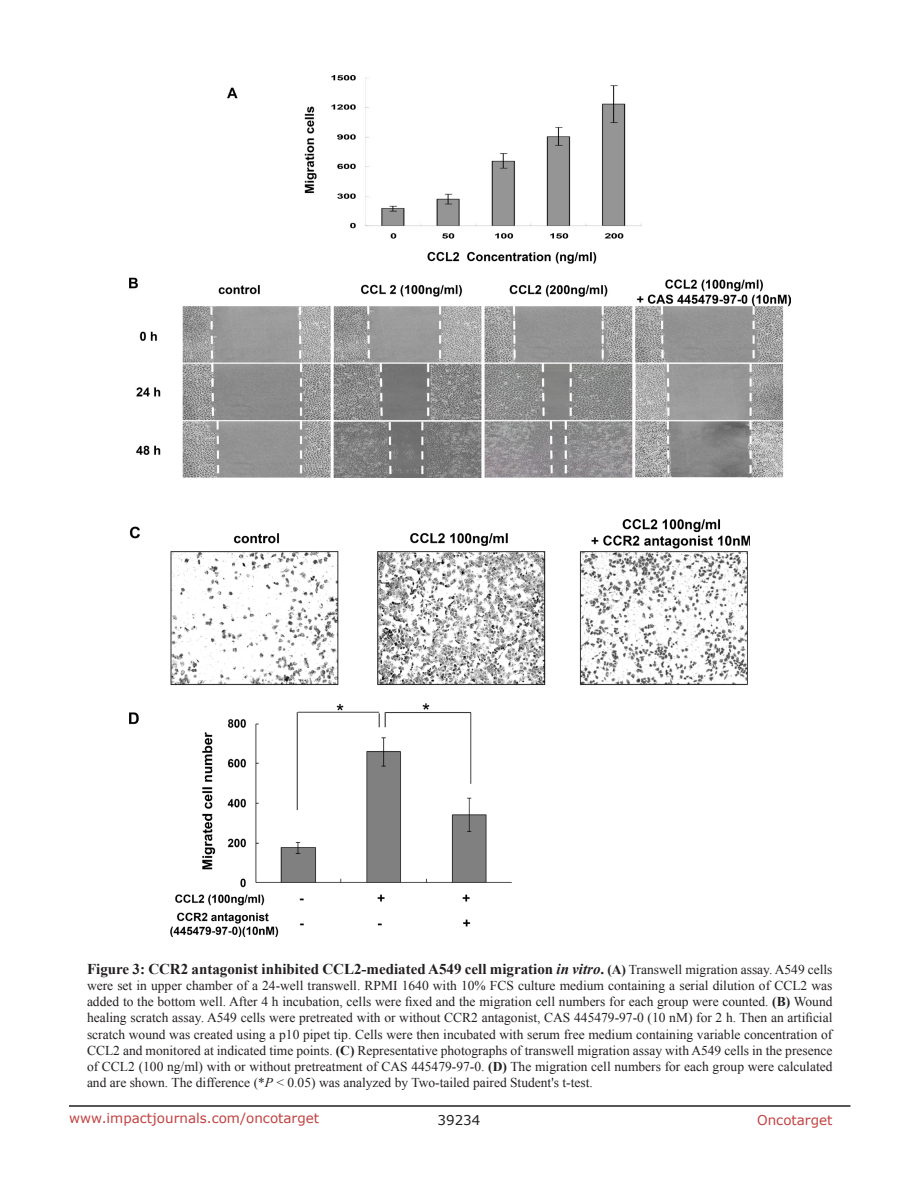
<style>
.page{position:relative;width:918px;height:1188px;background:#fff}
.page>*{position:absolute;margin:0;border:0;box-sizing:border-box;transform-origin:0 0}
.figuretext{font:700 15px "Times New Roman";color:#231f20}
.figuretext-2{font:13.5px/16.2px "Times New Roman";color:#231f20;text-align:justify}
.t1{font:13.5px "Verdana";color:#c24141}
.t2{font:13.5px "Verdana";color:#231f20}
.s1{font-style:italic}
.s2{font-size:13.5px}
.s3{font-weight:400;font-size:13.5px}
.s4{font-weight:700}
</style>
<div class="page">
<hr style="left:69px;top:1105px;width:781px;height:2px;background:#231f20">
<img style="left:129px;top:75px;width:661px;height:403px">
<img style="left:129px;top:519px;width:621px;height:417px">
<p class="figuretext" style="left:87px;top:958px;width:747px">Figure 3: CCR2 antagonist inhibited CCL2-mediated A549 cell migration <span class="s1">in vitro</span>. <span class="s2">(A)</span> <span class="s3">Transwell migration assay. A549 cells</span></p>
<p class="figuretext-2" style="left:87px;top:977px;width:747px">were set in upper chamber of a 24-well transwell. RPMI 1640 with 10% FCS culture medium containing a serial dilution of CCL2 was added to the bottom well. After 4 h incubation, cells were fixed and the migration cell numbers for each group were counted. <span class="s4">(B)</span> Wound healing scratch assay. A549 cells were pretreated with or without CCR2 antagonist, CAS 445479-97-0 (10 nM) for 2 h. Then an artificial scratch wound was created using a p10 pipet tip. Cells were then incubated with serum free medium containing variable concentration of CCL2 and monitored at indicated time points. <span class="s4">(C)</span> Representative photographs of transwell migration assay with A549 cells in the presence of CCL2 (100 ng/ml) with or without pretreatment of CAS 445479-97-0. <span class="s4">(D)</span> The migration cell numbers for each group were calculated and are shown. The difference (*<span class="s1">P</span> &lt; 0.05) was analyzed by Two-tailed paired Student's t-test.</p>
<p class="t1" style="left:69px;top:1109px;width:252px">www.impactjournals.com/oncotarget</p>
<p class="t2" style="left:438px;top:1111px;width:44px">39234</p>
<p class="t1" style="left:757px;top:1111px;width:77px">Oncotarget</p>
</div>
